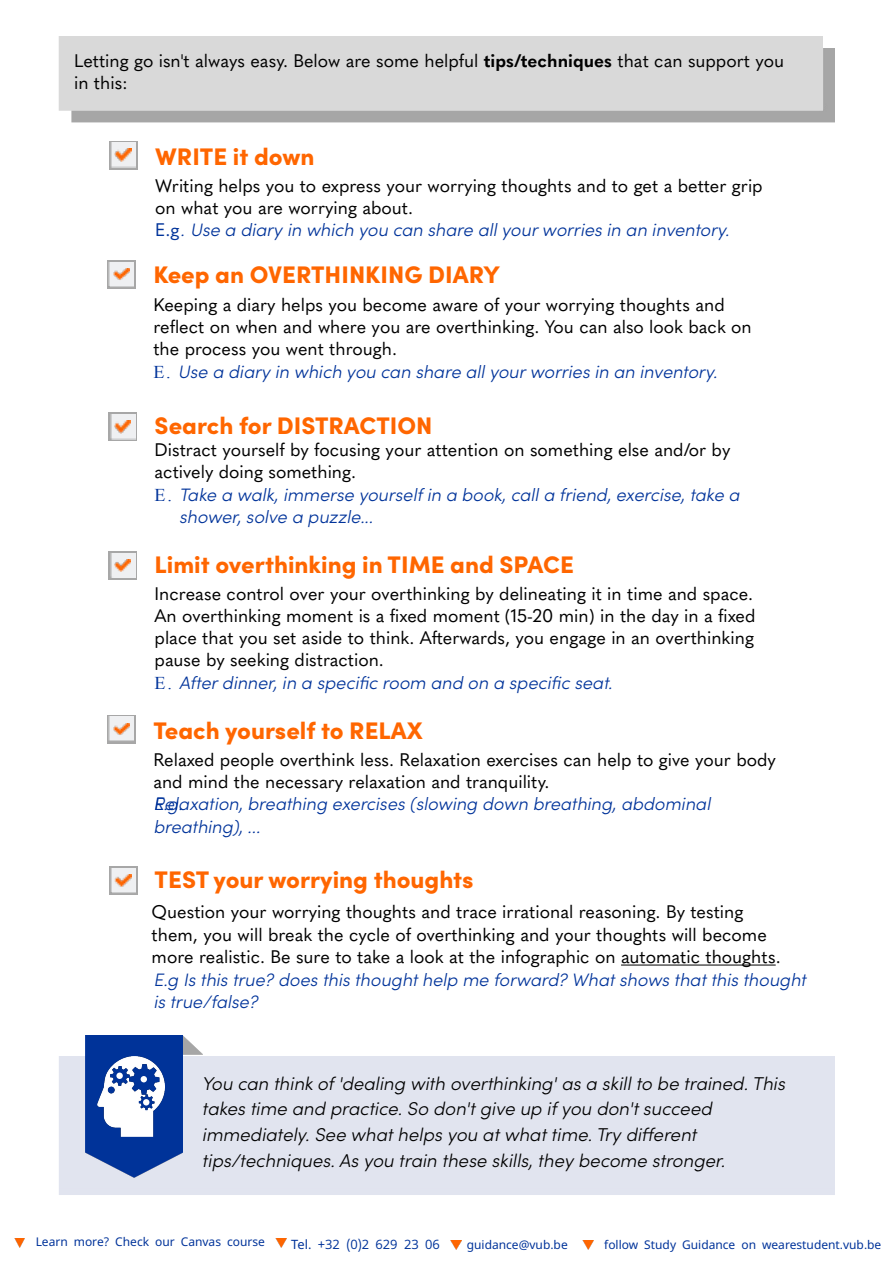
<style>
.page{position:relative;width:894px;height:1264px;background:#fff}
.page>*{position:absolute;margin:0;border:0;box-sizing:border-box;transform-origin:0 0}
.t1{font:900 24px "Sofia Pro";color:#f60}
.t2{font:italic 300 18.6px/25.8px "Sofia Pro";color:#000}
.t3{font:18px/22.2px "Quasimoda";color:#000}
.t4{font:italic 300 18px/22.2px "Sofia Pro";color:#00339a}
.t5{font:12.9px "Noto Sans Sinhala";color:#00339a}
.t6{font:12px "Noto Sans Sinhala";color:#00339a}
.s1{font-weight:700}
.s2{font-family:"Quasimoda";font-weight:400;font-style:normal}
.s3{font-family:"Times New Roman";font-weight:400;font-style:normal}
</style>
<div class="page">
<svg style="left:109px;top:413px;width:28px;height:28px"></svg>
<img style="left:111px;top:415px;width:24px;height:24px">
<img style="left:115px;top:421px;width:16px;height:12px">
<svg style="left:109px;top:551px;width:28px;height:28px"></svg>
<img style="left:111px;top:553px;width:24px;height:24px">
<img style="left:115px;top:559px;width:16px;height:12px">
<svg style="left:109px;top:141px;width:28px;height:29px"></svg>
<img style="left:111px;top:143px;width:24px;height:25px">
<img style="left:115px;top:149px;width:16px;height:13px">
<svg style="left:107px;top:715px;width:28px;height:28px"></svg>
<img style="left:109px;top:717px;width:25px;height:25px">
<img style="left:113px;top:723px;width:16px;height:12px">
<svg style="left:109px;top:866px;width:28px;height:29px"></svg>
<img style="left:111px;top:868px;width:24px;height:25px">
<img style="left:115px;top:874px;width:16px;height:13px">
<hr style="left:621px;top:964px;width:154px;height:1px;background:#000">
<img style="left:71px;top:49px;width:763px;height:74px">
<div style="left:59px;top:36px;width:763px;height:74px;background:#d9d9d9"></div>
<div style="left:59px;top:1056px;width:775px;height:139px;background:#e1e4ef"></div>
<img style="left:183px;top:1036px;width:19px;height:18px">
<img style="left:86px;top:1035px;width:97px;height:142px">
<img style="left:97px;top:1056px;width:68px;height:80px">
<svg style="left:107px;top:260px;width:28px;height:29px"></svg>
<img style="left:109px;top:262px;width:25px;height:25px">
<img style="left:113px;top:268px;width:16px;height:13px">
<svg style="left:14px;top:1238px;width:11px;height:9px"></svg>
<svg style="left:275px;top:1238px;width:11px;height:9px"></svg>
<svg style="left:450px;top:1240px;width:11px;height:9px"></svg>
<svg style="left:582px;top:1240px;width:11px;height:9px"></svg>
<p class="t3" style="left:74px;top:48px;width:711px">Letting go isn't always easy. Below are some helpful <span class="s1">tips/techniques</span> that can support you in this:</p>
<h1 class="t1" style="left:155px;top:137px;width:161px">WRITE it down</h1>
<p class="t3" style="left:155px;top:173px;width:609px">Writing helps you to express your worrying thoughts and to get a better grip on what you are worrying about.</p>
<p class="t4" style="left:155px;top:218px;width:575px"><span class="s2">E.g</span>. Use a diary in which you can share all your worries in an inventory.</p>
<h1 class="t1" style="left:153px;top:256px;width:348px">Keep an OVERTHINKING DIARY</h1>
<p class="t3" style="left:153px;top:292px;width:599px">Keeping a diary helps you become aware of your worrying thoughts and reflect on when and where you are overthinking. You can also look back on the process you went through.</p>
<p class="t4" style="left:153px;top:359px;width:565px"><span class="s3">E.</span> Use a diary in which you can share all your worries in an inventory.</p>
<h1 class="t1" style="left:154px;top:407px;width:279px">Search for DISTRACTION</h1>
<p class="t3" style="left:154px;top:437px;width:577px">Distract yourself by focusing your attention on something else and/or by actively doing something.</p>
<p class="t4" style="left:179px;top:482px;width:562px;text-indent:-24px"><span class="s3">E.</span> Take a walk, immerse yourself in a book, call a friend, exercise, take a shower, solve a puzzle...</p>
<h1 class="t1" style="left:154px;top:545px;width:421px">Limit overthinking in TIME and SPACE</h1>
<p class="t3" style="left:154px;top:581px;width:602px">Increase control over your overthinking by delineating it in time and space.<br>An overthinking moment is a fixed moment (15-20 min) in the day in a fixed place that you set aside to think. Afterwards, you engage in an overthinking pause by seeking distraction.</p>
<p class="t4" style="left:154px;top:670px;width:459px"><span class="s3">E.</span> After dinner, in a specific room and on a specific seat.</p>
<h1 class="t1" style="left:153px;top:711px;width:271px">Teach yourself to RELAX</h1>
<p class="t3" style="left:153px;top:747px;width:623px">Relaxed people overthink less. Relaxation exercises can help to give your body and mind the necessary relaxation and tranquility.</p>
<p class="t4" style="left:153px;top:791px;width:31px">E.g.</p>
<p class="t4" style="left:153px;top:791px;width:558px">Relaxation, breathing exercises (slowing down breathing, abdominal breathing), ...</p>
<h1 class="t1" style="left:154px;top:861px;width:320px">TEST your worrying thoughts</h1>
<p class="t3" style="left:151px;top:899px;width:630px">Question your worrying thoughts and trace irrational reasoning. By testing them, you will break the cycle of overthinking and your thoughts will become more realistic. Be sure to take a look at the infographic on automatic thoughts.</p>
<p class="t4" style="left:153px;top:967px;width:654px">E.g Is this true? does this thought help me forward? What shows that this thought is true/false?</p>
<p class="t2" style="left:202px;top:1069px;width:584px">You can think of 'dealing with overthinking' as a skill to be trained. This takes time and practice. So don't give up if you don't succeed immediately. See what helps you at what time. Try different tips/techniques. As you train these skills, they become stronger.</p>
<p class="t6" style="left:36px;top:1233px;width:231px">Learn more? Check our Canvas course</p>
<p class="t5" style="left:291px;top:1235px;width:150px">Tel. +32 (0)2 629 23 06</p>
<p class="t6" style="left:466px;top:1236px;width:102px">guidance@vub.be</p>
<p class="t6" style="left:604px;top:1236px;width:278px">follow Study Guidance on wearestudent.vub.be</p>
</div>
